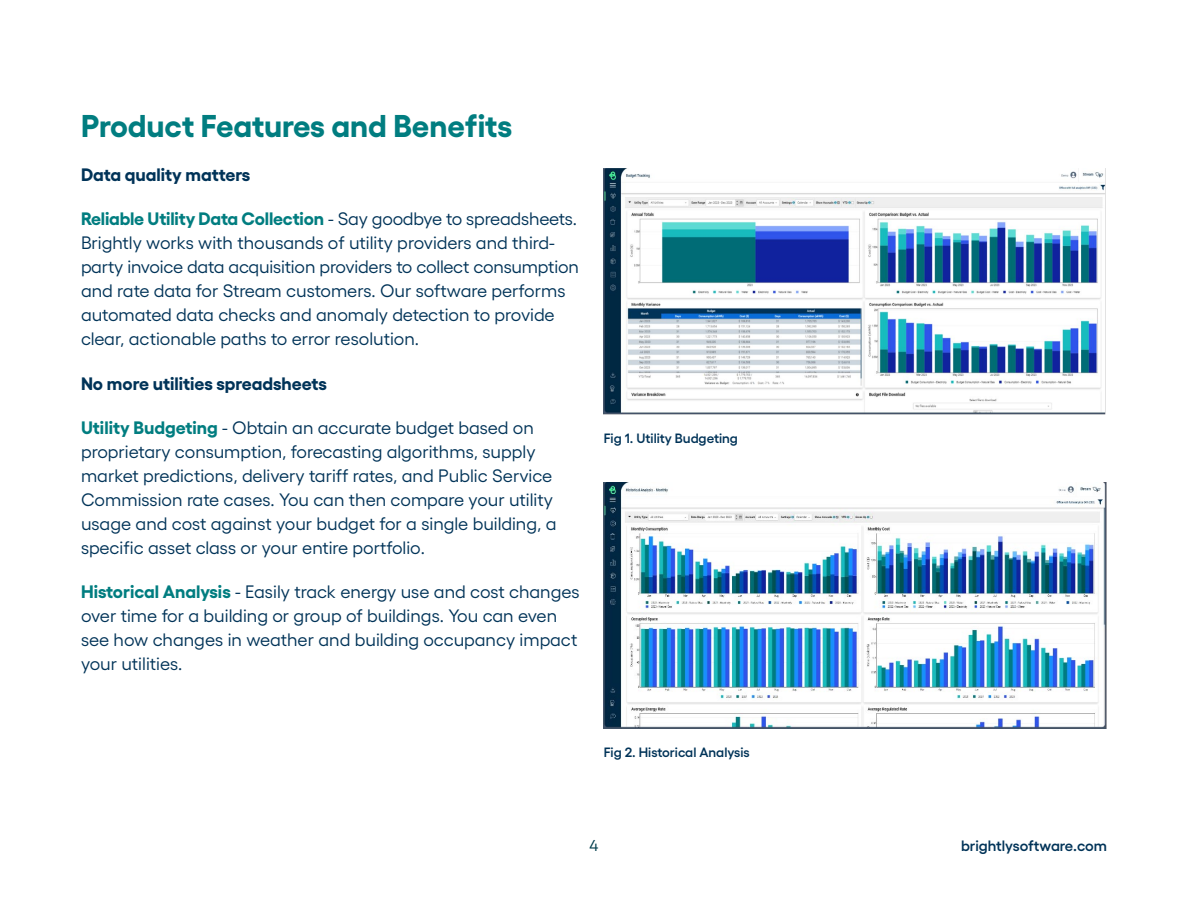
<style>
.page{position:relative;width:1188px;height:918px;background:#fff}
.page>*{position:absolute;margin:0;border:0;box-sizing:border-box;transform-origin:0 0}
.t1{font:700 31.5px "Yellix";color:#017d80}
.t2{font:18px/24px "Yellix";color:#003358}
.t3{font:700 18px "Yellix";color:#003358}
.t4{font:15.75px "Yellix";color:#003d4c}
.t5{font:600 15px "Yellix";color:#003358}
.t6{font:600 13.5px "Yellix";color:#003358}
.s1{font-weight:700;color:#017d80}
</style>
<div class="page">
<img style="left:604px;top:482px;width:503px;height:247px">
<img style="left:604px;top:168px;width:502px;height:246px">
<h1 class="t1" style="left:81px;top:100px;width:433px">Product Features and Benefits</h1>
<p class="t3" style="left:81px;top:160px;width:171px">Data quality matters</p>
<p class="t2" style="left:81px;top:205px;width:499px"><span class="s1">Reliable Utility Data Collection</span> - Say goodbye to spreadsheets.<br>Brightly works with thousands of utility providers and third&shy;party invoice data acquisition providers to collect consumption and rate data for Stream customers. Our software performs automated data checks and anomaly detection to provide clear, actionable paths to error resolution.</p>
<p class="t3" style="left:81px;top:369px;width:248px">No more utilities spreadsheets</p>
<p class="t2" style="left:81px;top:414px;width:477px"><span class="s1">Utility Budgeting</span> - Obtain an accurate budget based on proprietary consumption, forecasting algorithms, supply market predictions, delivery tariff rates, and Public Service Commission rate cases. You can then compare your utility usage and cost against your budget for a single building, a specific asset class or your entire portfolio.</p>
<p class="t2" style="left:81px;top:578px;width:500px"><span class="s1">Historical Analysis</span> - Easily track energy use and cost changes over time for a building or group of buildings. You can even see how changes in weather and building occupancy impact your utilities.</p>
<p class="t6" style="left:604px;top:427px;width:136px">Fig 1. Utility Budgeting</p>
<p class="t6" style="left:604px;top:742px;width:147px">Fig 2. Historical Analysis</p>
<p class="t4" style="left:589px;top:834px;width:11px">4</p>
<p class="t5" style="left:961px;top:834px;width:147px">brightlysoftware.com</p>
</div>
